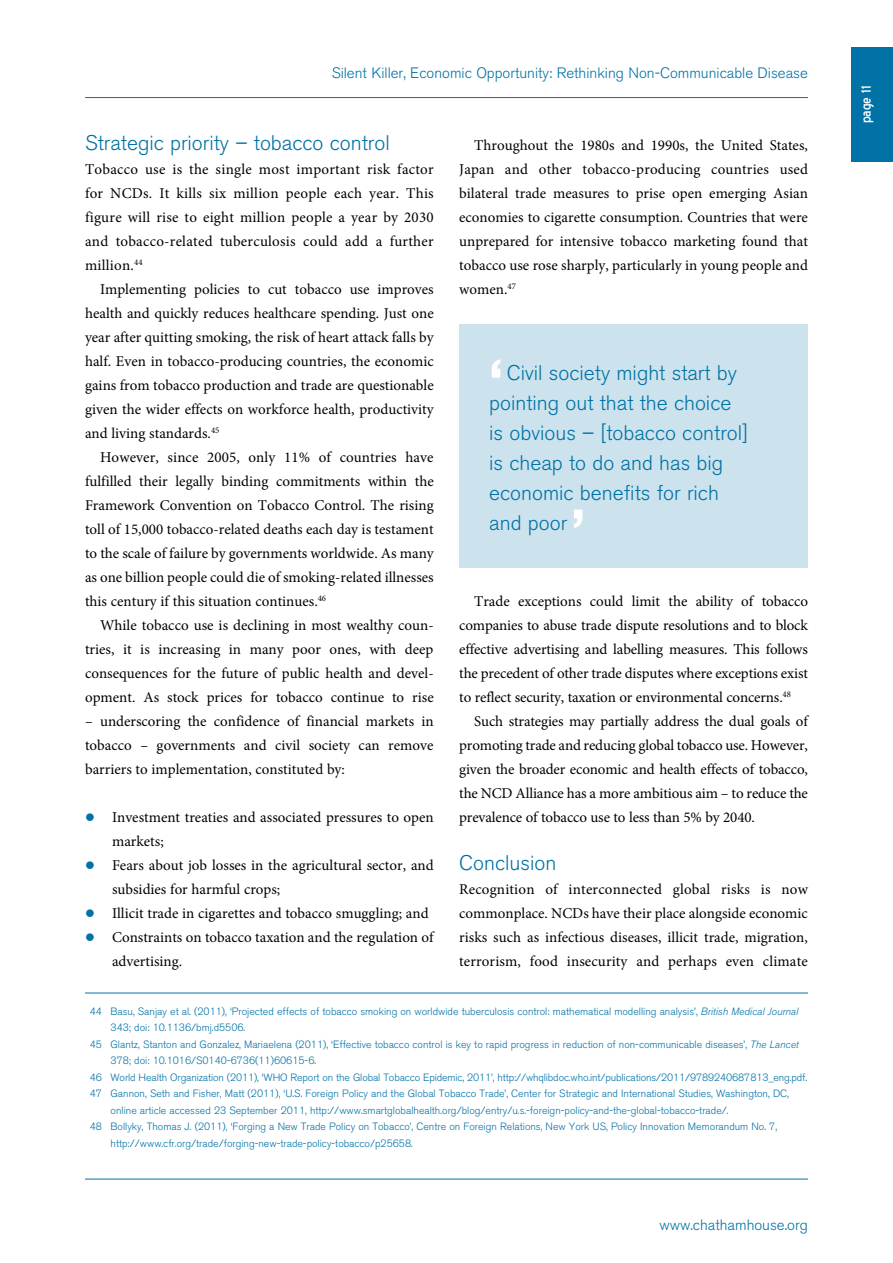
<style>
.page{position:relative;width:893px;height:1263px;background:#fff}
.page>*{position:absolute;margin:0;border:0;box-sizing:border-box;transform-origin:0 0}
.t1{font:700 54px "Akzidenz Grotesk BE";color:#fff}
.t2{font:300 21px/30px "Akzidenz Grotesk BE";color:#0072a6}
.t3{font:16.5px "Blue Highway";color:#fff}
.t4{font:15px/24px "Minion Pro";color:#000;text-align:justify}
.t5{font:300 15px "Akzidenz Grotesk BE";color:#0072a6}
.t6{font:300 10.5px "Akzidenz Grotesk BE";color:#0072a6}
.s1{font-style:italic}
</style>
<div class="page">
<hr style="left:85px;top:97px;width:723px;height:1px;background:#0072a6">
<div style="left:851px;top:47px;width:42px;height:115px;background:#0072a6"></div>
<hr style="left:85px;top:993px;width:723px;height:1px;background:#0072a6">
<hr style="left:85px;top:1179px;width:723px;height:1px;background:#0072a6">
<div style="left:459px;top:324px;width:349px;height:244px;background:#cce3ed"></div>
<p class="t5" style="left:332px;top:64px;width:478px">Silent Killer, Economic Opportunity: Rethinking Non-Communicable Disease</p>
<h2 class="t2" style="left:85px;top:128px;width:306px">Strategic priority – tobacco control</h2>
<p class="t4" style="left:85px;top:157px;width:350px">Tobacco use is the single most important risk factor for NCDs. It kills six million people each year. This figure will rise to eight million people a year by 2030 and tobacco-related tuberculosis could add a further million.<sup>44</sup></p>
<p class="t4" style="left:85px;top:277px;width:350px;text-indent:15px">Implementing policies to cut tobacco use improves health and quickly reduces healthcare spending. Just one year after quitting smoking, the risk of heart attack falls by half. Even in tobacco-producing countries, the economic gains from tobacco production and trade are questionable given the wider effects on workforce health, productivity and living standards.<sup>45</sup></p>
<p class="t4" style="left:85px;top:445px;width:350px;text-indent:15px">However, since 2005, only 11% of countries have fulfilled their legally binding commitments within the Framework Convention on Tobacco Control. The rising toll of 15,000 tobacco-related deaths each day is testament to the scale of failure by governments worldwide. As many as one billion people could die of smoking-related illnesses this century if this situation continues.<sup>46</sup></p>
<p class="t4" style="left:85px;top:613px;width:350px;text-indent:15px">While tobacco use is declining in most wealthy coun&shy;tries, it is increasing in many poor ones, with deep consequences for the future of public health and devel&shy;opment. As stock prices for tobacco continue to rise</p>
<p class="t4" style="left:85px;top:709px;width:350px">– underscoring the confidence of financial markets in tobacco – governments and civil society can remove barriers to implementation, constituted by:</p>
<p class="t4" style="left:112px;top:805px;width:323px;text-align:left">Investment treaties and associated pressures to open markets;<br>Fears about job losses in the agricultural sector, and subsidies for harmful crops;<br>Illicit trade in cigarettes and tobacco smuggling; and Constraints on tobacco taxation and the regulation of advertising.</p>
<p class="t4" style="left:459px;top:133px;width:350px;text-indent:15px">Throughout the 1980s and 1990s, the United States, Japan and other tobacco-producing countries used bilateral trade measures to prise open emerging Asian economies to cigarette consumption. Countries that were unprepared for intensive tobacco marketing found that tobacco use rose sharply, particularly in young people and women.<sup>47</sup></p>
<h1 class="t1" style="left:489px;top:348px;width:15px">‘</h1>
<h2 class="t2" style="left:489px;top:358px;width:260px;text-indent:18px">Civil society might start by pointing out that the choice is obvious – [tobacco control] is cheap to do and has big economic benefits for rich and poor</h2>
<h1 class="t1" style="left:571px;top:498px;width:15px">’</h1>
<p class="t4" style="left:459px;top:589px;width:350px;text-indent:15px">Trade exceptions could limit the ability of tobacco companies to abuse trade dispute resolutions and to block effective advertising and labelling measures. This follows the precedent of other trade disputes where exceptions exist to reflect security, taxation or environmental concerns.<sup>48</sup></p>
<p class="t4" style="left:459px;top:709px;width:350px;text-indent:15px">Such strategies may partially address the dual goals of promoting trade and reducing global tobacco use. However, given the broader economic and health effects of tobacco, the NCD Alliance has a more ambitious aim – to reduce the prevalence of tobacco use to less than 5% by 2040.</p>
<h2 class="t2" style="left:459px;top:848px;width:99px">Conclusion</h2>
<p class="t4" style="left:459px;top:877px;width:350px">Recognition of interconnected global risks is now commonplace. NCDs have their place alongside economic risks such as infectious diseases, illicit trade, migration, terrorism, food insecurity and perhaps even climate</p>
<p class="t6" style="left:90px;top:1005px;width:710px">44 Basu, Sanjay et al. (2011), ‘Projected effects of tobacco smoking on worldwide tuberculosis control: mathematical modelling analysis’, <span class="s1">British Medical Journal</span></p>
<p class="t6" style="left:111px;top:1022px;width:136px">343; doi: 10.1136/bmj.d5506.</p>
<p class="t6" style="left:90px;top:1038px;width:710px">45 Glantz, Stanton and Gonzalez, Mariaelena (2011), ‘Effective tobacco control is key to rapid progress in reduction of non-communicable diseases’, <span class="s1">The Lancet</span></p>
<p class="t6" style="left:111px;top:1054px;width:207px">378; doi: 10.1016/S0140-6736(11)60615-6.</p>
<p class="t6" style="left:90px;top:1071px;width:719px">46 World Health Organization (2011), ‘WHO Report on the Global Tobacco Epidemic, 2011’, http://whqlibdoc.who.int/publications/2011/9789240687813_eng.pdf.</p>
<p class="t6" style="left:90px;top:1087px;width:701px">47 Gannon, Seth and Fisher, Matt (2011), ‘U.S. Foreign Policy and the Global Tobacco Trade’, Center for Strategic and International Studies, Washington, DC,</p>
<p class="t6" style="left:111px;top:1104px;width:620px">online article accessed 23 September 2011, http://www.smartglobalhealth.org/blog/entry/u.s.-foreign-policy-and-the-global-tobacco-trade/.</p>
<p class="t6" style="left:90px;top:1120px;width:689px">48 Bollyky, Thomas J. (2011), ‘Forging a New Trade Policy on Tobacco’, Centre on Foreign Relations, New York US, Policy Innovation Memorandum No. 7,</p>
<p class="t6" style="left:111px;top:1137px;width:304px">http://www.cfr.org/trade/forging-new-trade-policy-tobacco/p25658.</p>
<p class="t5" style="left:659px;top:1216px;width:150px">www.chathamhouse.org</p>
<p class="t3" style="left:859px;top:123px;width:39px;rotate:-90deg">page 11</p>
</div>
